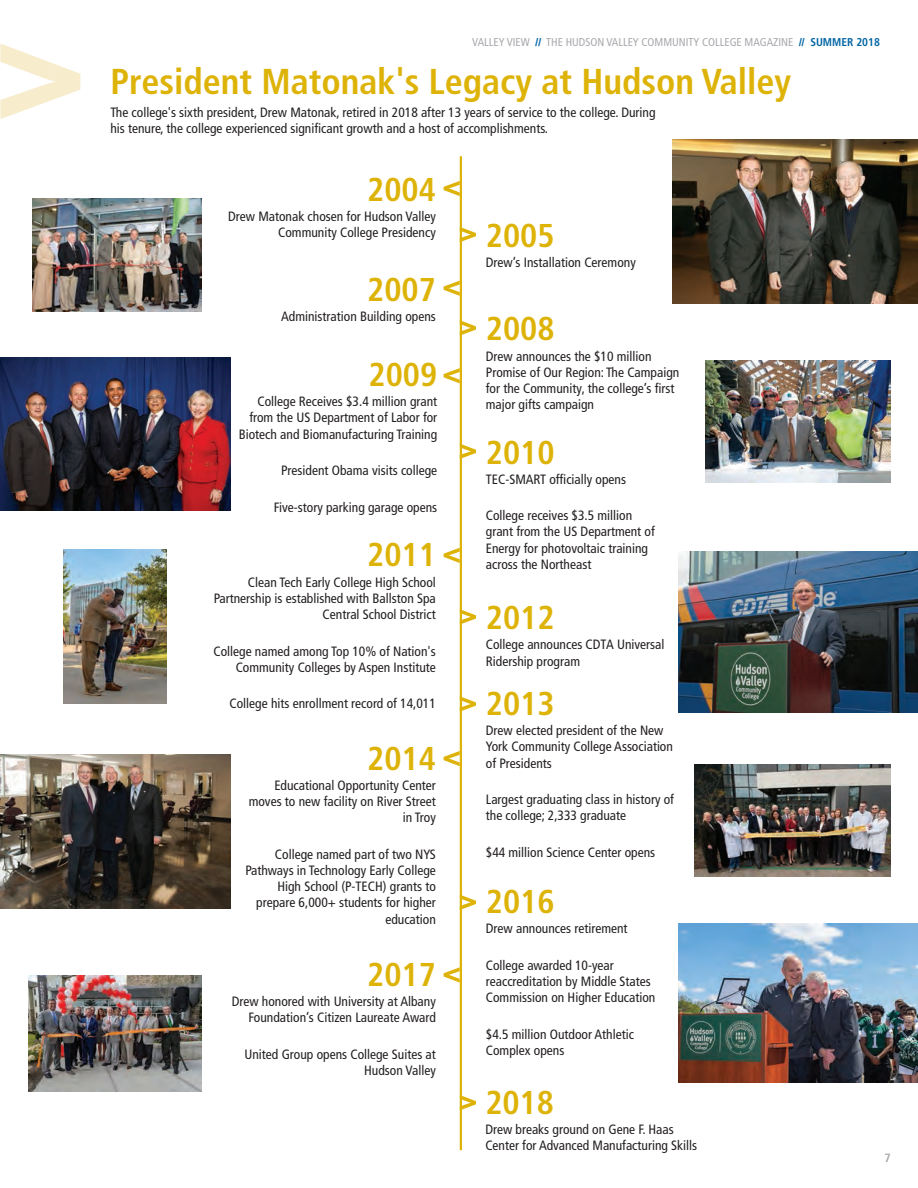
<style>
.page{position:relative;width:918px;height:1188px;background:#fff}
.page>*{position:absolute;margin:0;border:0;box-sizing:border-box;transform-origin:0 0}
.t1{font:700 condensed 36px "Frutiger LT Pro";color:#deb308}
.t2{font:700 condensed 33px "Frutiger LT Pro";color:#deb308}
.t3{font:condensed 13.5px/16.2px "Frutiger LT Pro";color:#231f20}
.t4{font:700 condensed 12px "Frutiger LT Pro";color:#a8a9ad}
.t5{font:condensed 11.4px "Frutiger LT Pro";color:#a8a9ad}
.s1{font-family:"Frutiger";font-weight:900;color:#0065a4}
.s2{font-weight:700;color:#0065a4}
</style>
<div class="page">
<svg style="left:0;top:43px;width:80px;height:76px"></svg>
<img style="left:0;top:357px;width:230px;height:154px">
<img style="left:673px;top:139px;width:245px;height:165px">
<img style="left:678px;top:923px;width:240px;height:160px">
<img style="left:28px;top:976px;width:174px;height:115px">
<img style="left:64px;top:550px;width:102px;height:154px">
<img style="left:32px;top:198px;width:170px;height:113px">
<img style="left:678px;top:551px;width:240px;height:162px">
<img style="left:0;top:755px;width:231px;height:154px">
<img style="left:706px;top:360px;width:184px;height:123px">
<hr style="left:460px;top:156px;width:2px;height:994px;background:#deb308">
<svg style="left:462px;top:227px;width:14px;height:15px"></svg>
<svg style="left:462px;top:321px;width:14px;height:14px"></svg>
<svg style="left:462px;top:444px;width:14px;height:14px"></svg>
<svg style="left:462px;top:610px;width:14px;height:14px"></svg>
<svg style="left:462px;top:697px;width:14px;height:14px"></svg>
<svg style="left:462px;top:895px;width:14px;height:14px"></svg>
<svg style="left:444px;top:181px;width:16px;height:15px"></svg>
<svg style="left:444px;top:281px;width:16px;height:15px"></svg>
<svg style="left:444px;top:368px;width:16px;height:15px"></svg>
<svg style="left:444px;top:548px;width:16px;height:15px"></svg>
<svg style="left:444px;top:967px;width:16px;height:16px"></svg>
<svg style="left:444px;top:751px;width:16px;height:15px"></svg>
<img style="left:695px;top:765px;width:195px;height:111px">
<svg style="left:462px;top:1096px;width:14px;height:14px"></svg>
<p class="t5" style="left:472px;top:36px;width:409px">VALLEY VIEW <span class="s1">//</span> THE HUDSON VALLEY COMMUNITY COLLEGE MAGAZINE <span class="s1">//</span> <span class="s2">SUMMER 2018</span></p>
<p class="t1" style="left:110px;top:60px;width:682px">President Matonak's Legacy at Hudson Valley</p>
<p class="t3" style="left:110px;top:104px;width:547px">The college's sixth president, Drew Matonak, retired in 2018 after 13 years of service to the college. During his tenure, the college experienced significant growth and a host of accomplishments.</p>
<p class="t2" style="left:367px;top:169px;width:70px">2004</p>
<p class="t3" style="left:228px;top:208px;width:209px;text-align:right">Drew Matonak chosen for Hudson Valley<br>Community College Presidency</p>
<p class="t2" style="left:486px;top:216px;width:70px">2005</p>
<p class="t3" style="left:486px;top:255px;width:151px">Drew’s Installation Ceremony</p>
<p class="t2" style="left:367px;top:270px;width:70px">2007</p>
<p class="t3" style="left:281px;top:308px;width:156px">Administration Building opens</p>
<p class="t2" style="left:486px;top:309px;width:70px">2008</p>
<p class="t3" style="left:486px;top:348px;width:195px">Drew announces the $10 million<br>Promise of Our Region: The Campaign for the Community, the college’s first major gifts campaign</p>
<p class="t2" style="left:369px;top:355px;width:70px">2009</p>
<p class="t3" style="left:239px;top:394px;width:200px;text-align:right">College Receives $3.4 million grant from the US Department of Labor for<br>Biotech and Biomanufacturing Training</p>
<p class="t3" style="left:281px;top:462px;width:158px">President Obama visits college</p>
<p class="t3" style="left:274px;top:499px;width:165px">Five-story parking garage opens</p>
<p class="t2" style="left:486px;top:432px;width:70px">2010</p>
<p class="t3" style="left:486px;top:471px;width:142px">TEC-SMART officially opens</p>
<p class="t3" style="left:486px;top:508px;width:170px">College receives $3.5 million grant from the US Department of<br>Energy for photovoltaic training</p>
<p class="t2" style="left:367px;top:535px;width:70px">2011</p>
<p class="t3" style="left:486px;top:556px;width:107px">across the Northeast</p>
<p class="t3" style="left:214px;top:574px;width:224px;text-align:right">Clean Tech Early College High School<br>Partnership is established with Ballston Spa<br>Central School District</p>
<p class="t3" style="left:213px;top:643px;width:224px;text-align:right">College named among Top 10% of Nation's<br>Community Colleges by Aspen Institute</p>
<p class="t3" style="left:230px;top:696px;width:208px">College hits enrollment record of 14,011</p>
<p class="t2" style="left:367px;top:739px;width:70px">2014</p>
<p class="t3" style="left:249px;top:777px;width:189px;text-align:right">Educational Opportunity Center moves to new facility on River Street in Troy</p>
<p class="t3" style="left:245px;top:846px;width:192px;text-align:right">College named part of two NYS<br>Pathways in Technology Early College<br>High School (P-TECH) grants to prepare 6,000+ students for higher education</p>
<p class="t2" style="left:367px;top:955px;width:70px">2017</p>
<p class="t3" style="left:232px;top:994px;width:206px;text-align:right">Drew honored with University at Albany<br>Foundation’s Citizen Laureate Award</p>
<p class="t3" style="left:244px;top:1046px;width:193px;text-align:right">United Group opens College Suites at<br>Hudson Valley</p>
<p class="t2" style="left:486px;top:598px;width:70px">2012</p>
<p class="t3" style="left:486px;top:637px;width:180px">College announces CDTA Universal<br>Ridership program</p>
<p class="t2" style="left:486px;top:684px;width:70px">2013</p>
<p class="t3" style="left:486px;top:723px;width:189px">Drew elected president of the New<br>York Community College Association of Presidents</p>
<p class="t3" style="left:486px;top:791px;width:190px">Largest graduating class in history of the college; 2,333 graduate</p>
<p class="t3" style="left:486px;top:844px;width:171px">$44 million Science Center opens</p>
<p class="t2" style="left:486px;top:882px;width:70px">2016</p>
<p class="t3" style="left:486px;top:921px;width:143px">Drew announces retirement</p>
<p class="t3" style="left:486px;top:957px;width:171px">College awarded 10-year reaccreditation by Middle States<br>Commission on Higher Education</p>
<p class="t3" style="left:486px;top:1026px;width:150px">$4.5 million Outdoor Athletic<br>Complex opens</p>
<p class="t2" style="left:485px;top:1083px;width:70px">2018</p>
<p class="t3" style="left:485px;top:1121px;width:213px">Drew breaks ground on Gene F. Haas<br>Center for Advanced Manufacturing Skills</p>
<p class="t4" style="left:885px;top:1151px;width:8px">7</p>
</div>
